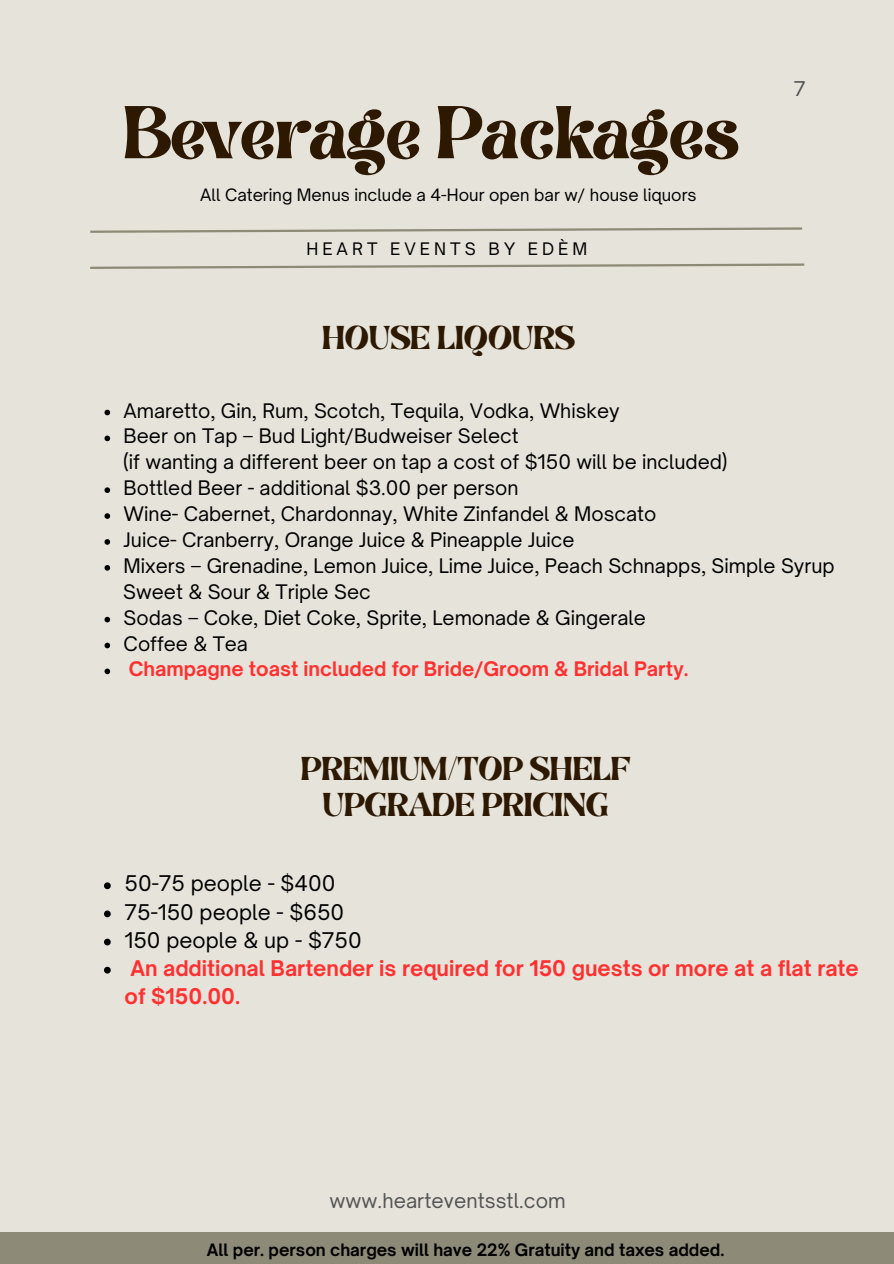
<style>
.page{position:relative;width:894px;height:1264px;background:#fff}
.page>*{position:absolute;margin:0;border:0;box-sizing:border-box;transform-origin:0 0}
.t1{font:60px "Brasika Display";color:#2d1902}
.t2{font:26.55px/36px "Brasika Display";color:#2d1902;text-align:center}
.t3{font:700 20.7px/28.2px "Open Sauce One";color:#ff3131}
.t4{font:20.7px "Open Sauce One";color:#000}
.t5{font:19.5px "Open Sauce One";letter-spacing:.005em;color:#545454}
.t6{font:19.2px "Open Sauce One";color:#000}
.t7{font:700 19.2px "Open Sauce One";color:#ff3131}
.t8{font:16.5px "Open Sauce One";letter-spacing:.245em;color:#000}
.t9{font:700 16.35px "Open Sauce One";color:#000}
.t10{font:16.35px "Open Sauce One";color:#000}
</style>
<div class="page">
<div style="left:0;top:0;width:893px;height:1263px;background:#e6e3da"></div>
<div style="left:0;top:1232px;width:893px;height:31px;background:#8d8a78"></div>
<svg style="left:90px;top:227px;width:713px;height:6px"></svg>
<svg style="left:90px;top:263px;width:715px;height:6px"></svg>
<svg style="left:104px;top:409px;width:6px;height:6px"></svg>
<svg style="left:104px;top:435px;width:6px;height:6px"></svg>
<svg style="left:104px;top:487px;width:6px;height:6px"></svg>
<svg style="left:104px;top:513px;width:6px;height:6px"></svg>
<svg style="left:104px;top:539px;width:6px;height:5px"></svg>
<svg style="left:104px;top:565px;width:6px;height:5px"></svg>
<svg style="left:104px;top:616px;width:6px;height:6px"></svg>
<svg style="left:104px;top:642px;width:6px;height:6px"></svg>
<svg style="left:104px;top:668px;width:6px;height:6px"></svg>
<svg style="left:104px;top:882px;width:7px;height:7px"></svg>
<svg style="left:104px;top:910px;width:7px;height:7px"></svg>
<svg style="left:104px;top:938px;width:7px;height:7px"></svg>
<svg style="left:104px;top:966px;width:7px;height:7px"></svg>
<h1 class="t1" style="left:123px;top:86px;width:617px">Beverage Packages</h1>
<p class="t10" style="left:200px;top:185px;width:498px">All Catering Menus include a 4-Hour open bar w/ house liquors</p>
<p class="t8" style="left:306px;top:238px;width:282px">HEART EVENTS BY EDÈM</p>
<p class="t2" style="left:322px;top:320px;width:254px">HOUSE LIQOURS</p>
<p class="t5" style="left:793px;top:76px;width:13px">7</p>
<p class="t6" style="left:124px;top:398px;width:497px">Amaretto, Gin, Rum, Scotch, Tequila, Vodka, Whiskey</p>
<p class="t6" style="left:124px;top:424px;width:396px">Beer on Tap – Bud Light/Budweiser Select</p>
<h4 class="t6" style="left:123px;top:450px;width:605px">(if wanting a different beer on tap a cost of $150 will be included)</h4>
<h2 class="t6" style="left:124px;top:476px;width:396px">Bottled Beer - additional $3.00 per person</h2>
<p class="t6" style="left:124px;top:502px;width:534px">Wine- Cabernet, Chardonnay, White Zinfandel &amp; Moscato</p>
<p class="t6" style="left:124px;top:528px;width:452px">Juice- Cranberry, Orange Juice &amp; Pineapple Juice</p>
<h3 class="t6" style="left:124px;top:553px;width:712px">Mixers – Grenadine, Lemon Juice, Lime Juice, Peach Schnapps, Simple Syrup</h3>
<p class="t6" style="left:123px;top:579px;width:249px">Sweet &amp; Sour &amp; Triple Sec</p>
<p class="t6" style="left:124px;top:605px;width:523px">Sodas – Coke, Diet Coke, Sprite, Lemonade &amp; Gingerale</p>
<p class="t6" style="left:124px;top:631px;width:126px">Coffee &amp; Tea</p>
<p class="t7" style="left:129px;top:657px;width:561px">Champagne toast included for Bride/Groom &amp; Bridal Party.</p>
<p class="t2" style="left:301px;top:752px;width:331px">PREMIUM/TOP SHELF<br>UPGRADE PRICING</p>
<h2 class="t4" style="left:124px;top:870px;width:212px">50-75 people - $400</h2>
<p class="t4" style="left:124px;top:898px;width:221px">75-150 people - $650</p>
<p class="t4" style="left:124px;top:927px;width:238px">150 people &amp; up - $750</p>
<p class="t3" style="left:124px;top:953px;width:735px">An additional Bartender is required for 150 guests or more at a flat rate of $150.00.</p>
<p class="t5" style="left:329px;top:1188px;width:238px">www.hearteventsstl.com</p>
<h3 class="t9" style="left:207px;top:1239px;width:519px">All per. person charges will have 22% Gratuity and taxes added.</h3>
</div>
